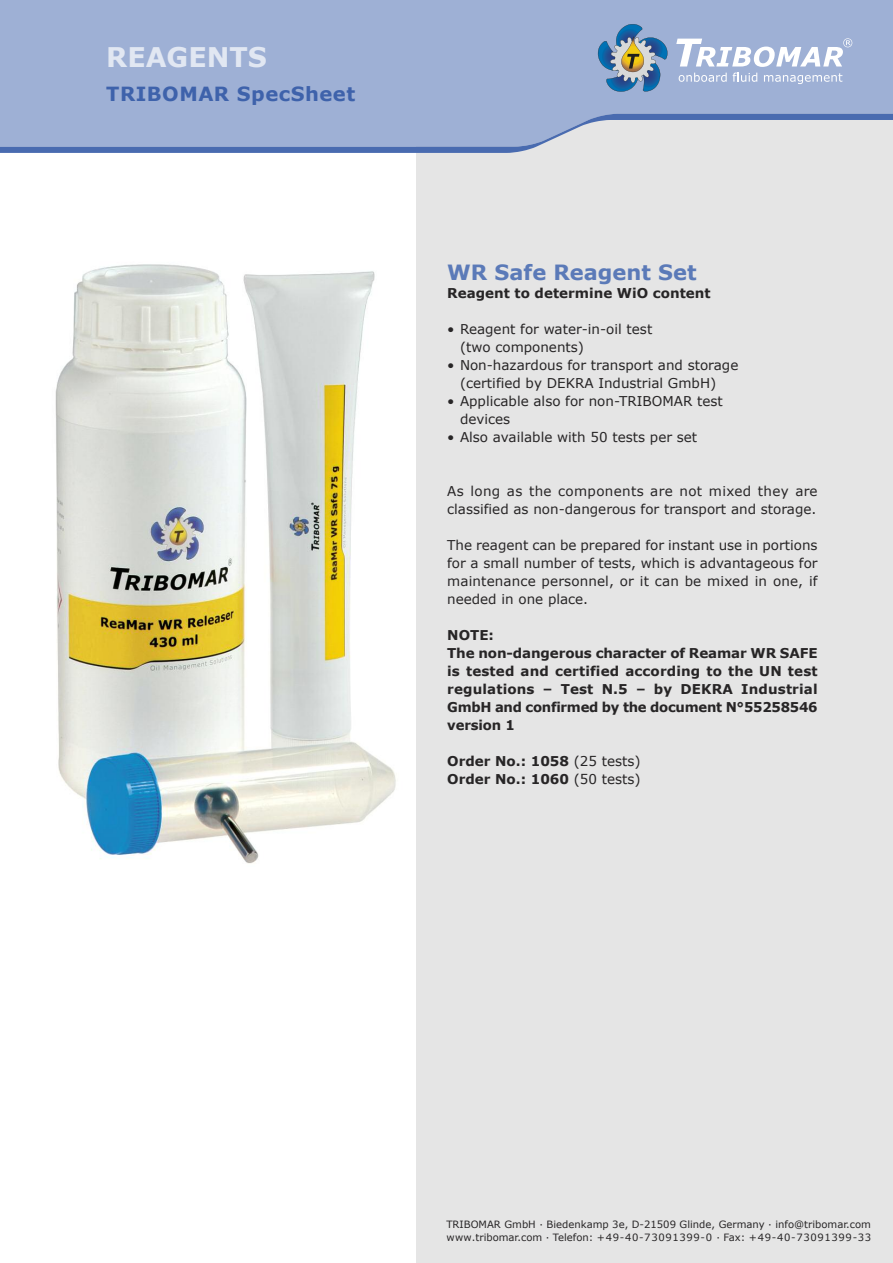
<style>
.page{position:relative;width:893px;height:1263px;background:#fff}
.page>*{position:absolute;margin:0;border:0;box-sizing:border-box;transform-origin:0 0}
.t1{font:700 27px "Verdana";color:rgb(255 255 255/.7)}
.t2{font:700 21px "Verdana";color:#5b7ab8}
.t3{font:700 19.5px "Verdana";letter-spacing:.025em;color:#3e62ab}
.t4{font:13.5px/18px "Verdana";color:#272526}
.t5{font:700 13.5px/18px "Verdana";color:#272526}
.t6{font:10.05px/13.5px "Verdana";color:#272526}
.s1{font-weight:400}
</style>
<div class="page">
<img style="left:55px;top:264px;width:341px;height:600px">
<div style="left:417px;top:0;width:476px;height:1263px;background:#e5e5e5"></div>
<div style="left:0;top:0;width:893px;height:114px;background:#9eb0d5"></div>
<svg style="left:0;top:114px;width:893px;height:39px"></svg>
<svg style="left:676px;top:38px;width:176px;height:29px;background:#c1cde4"></svg>
<svg style="left:679px;top:73px;width:48px;height:9px"></svg>
<svg style="left:733px;top:73px;width:24px;height:9px"></svg>
<svg style="left:764px;top:73px;width:78px;height:11px"></svg>
<svg style="left:596px;top:24px;width:72px;height:68px;background:#7b97af"></svg>
<h1 class="t1" style="left:106px;top:39px;width:162px">REAGENTS</h1>
<h3 class="t3" style="left:106px;top:82px;width:250px">TRIBOMAR SpecSheet</h3>
<h2 class="t2" style="left:447px;top:259px;width:251px">WR Safe Reagent Set</h2>
<p class="t5" style="left:447px;top:284px;width:265px">Reagent to determine WiO content</p>
<p class="t4" style="left:460px;top:320px;width:194px;text-indent:-13px">• Reagent for water-in-oil test (two components)</p>
<p class="t4" style="left:460px;top:356px;width:280px;text-indent:-13px">• Non-hazardous for transport and storage (certified by DEKRA Industrial GmbH)</p>
<p class="t4" style="left:460px;top:392px;width:264px;text-indent:-13px">• Applicable also for non-TRIBOMAR test devices</p>
<p class="t4" style="left:447px;top:428px;width:252px">• Also available with 50 tests per set</p>
<p class="t4" style="left:447px;top:482px;width:372px">As long as the components are not mixed they are classified as non-dangerous for transport and storage.</p>
<p class="t4" style="left:447px;top:536px;width:372px;text-align:justify">The reagent can be prepared for instant use in portions for a small number of tests, which is advantageous for maintenance personnel, or it can be mixed in one, if needed in one place.</p>
<p class="t5" style="left:447px;top:626px;width:372px">NOTE:<br>The non-dangerous character of Reamar WR SAFE is tested and certified according to the UN test regulations – Test N.5 – by DEKRA Industrial GmbH and confirmed by the document N°55258546 version 1</p>
<p class="t5" style="left:447px;top:752px;width:195px">Order No.: 1058 <span class="s1">(25 tests)<br></span>Order No.: 1060 <span class="s1">(50 tests)</span></p>
<p class="t6" style="left:446px;top:1217px;width:426px">TRIBOMAR GmbH · Biedenkamp 3e, D-21509 Glinde, Germany · info@tribomar.com www.tribomar.com · Telefon: +49-40-73091399-0 · Fax: +49-40-73091399-33</p>
</div>
